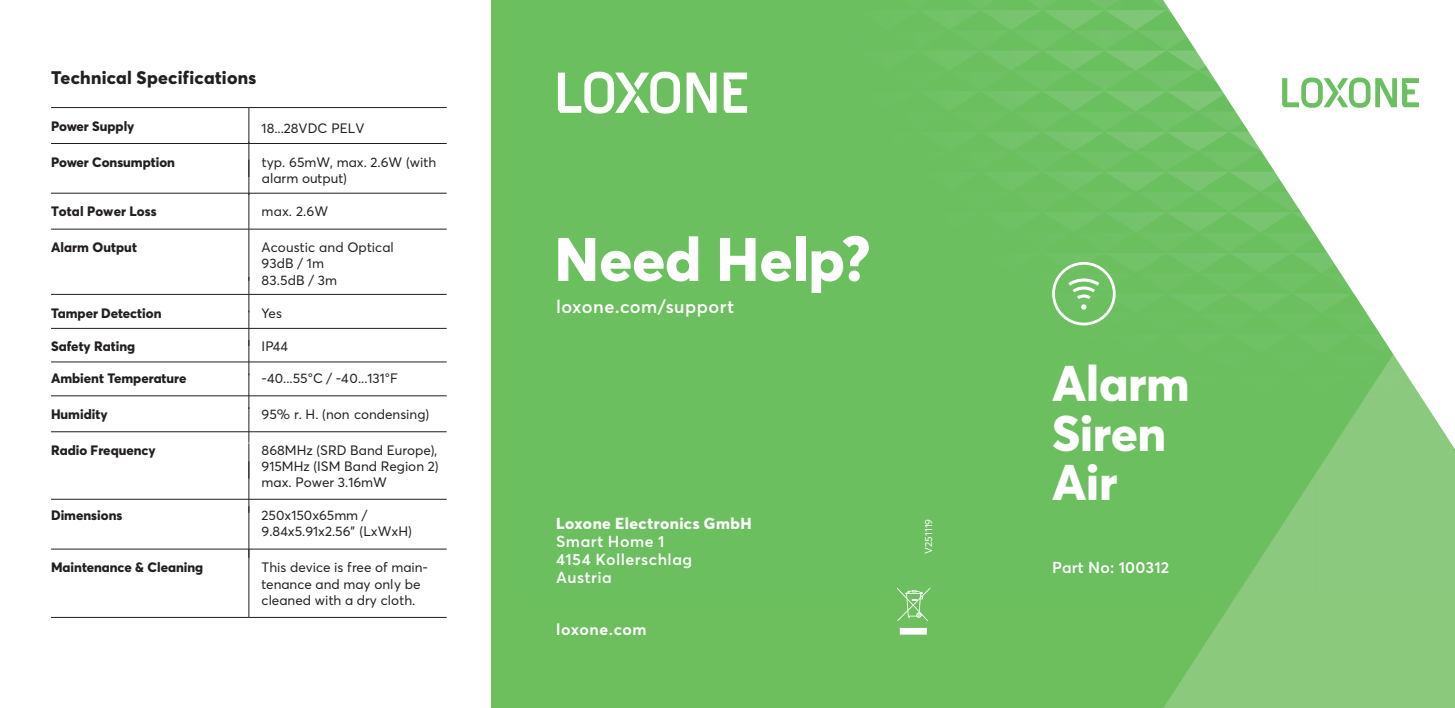
<style>
.page{position:relative;width:1455px;height:708px;background:#fff}
.page>*{position:absolute;margin:0;border:0;box-sizing:border-box;transform-origin:0 0}
.t1{font:800 60.75px "Averta";letter-spacing:-.005em;color:#fff}
.t2{font:800 49.5px/49.5px "Averta";letter-spacing:-.01em;color:#fff}
.t3{font:800 18px "Averta";letter-spacing:.015em;color:#231f20}
.t4{font:600 18px "Averta";letter-spacing:.025em;color:#fff}
.t5{font:600 15.75px/18px "Averta";letter-spacing:.03em;color:#fff}
.t6{font:800 15.75px "Averta";letter-spacing:.03em;color:#fff}
.t7{font:600 15.75px "Averta";letter-spacing:.01em;color:#fff}
.t8{font:700 15.75px "Averta";letter-spacing:.035em;color:#fff}
.t9{font:13.5px/16.2px "Averta";color:#231f20}
.t10{font:800 13.5px "Averta";color:#231f20}
.t11{font:10.12px "Averta";letter-spacing:.01em;color:#fff}
</style>
<div class="page">
<hr style="left:248px;top:142px;width:1px;height:35px;background:#231f20">
<hr style="left:51px;top:107px;width:198px;height:1px;background:#231f20">
<hr style="left:249px;top:107px;width:197px;height:1px;background:#231f20">
<hr style="left:248px;top:108px;width:1px;height:35px;background:#231f20">
<hr style="left:51px;top:143px;width:198px;height:1px;background:#231f20">
<hr style="left:249px;top:143px;width:197px;height:1px;background:#231f20">
<hr style="left:248px;top:229px;width:1px;height:52px;background:#231f20">
<hr style="left:51px;top:328px;width:198px;height:1px;background:#231f20">
<hr style="left:249px;top:328px;width:197px;height:1px;background:#231f20">
<hr style="left:248px;top:311px;width:1px;height:35px;background:#231f20">
<hr style="left:51px;top:395px;width:198px;height:1px;background:#231f20">
<hr style="left:249px;top:395px;width:197px;height:1px;background:#231f20">
<hr style="left:248px;top:374px;width:1px;height:35px;background:#231f20">
<hr style="left:51px;top:431px;width:198px;height:1px;background:#231f20">
<hr style="left:249px;top:431px;width:197px;height:1px;background:#231f20">
<hr style="left:248px;top:407px;width:1px;height:36px;background:#231f20">
<hr style="left:51px;top:549px;width:198px;height:1px;background:#231f20">
<hr style="left:249px;top:549px;width:197px;height:1px;background:#231f20">
<hr style="left:248px;top:549px;width:1px;height:68px;background:#231f20">
<hr style="left:51px;top:617px;width:198px;height:1px;background:#231f20">
<hr style="left:249px;top:617px;width:197px;height:1px;background:#231f20">
<hr style="left:51px;top:193px;width:198px;height:1px;background:#231f20">
<hr style="left:249px;top:193px;width:197px;height:1px;background:#231f20">
<hr style="left:248px;top:193px;width:1px;height:36px;background:#231f20">
<hr style="left:51px;top:294px;width:198px;height:1px;background:#231f20">
<hr style="left:249px;top:294px;width:197px;height:1px;background:#231f20">
<hr style="left:51px;top:362px;width:198px;height:1px;background:#231f20">
<hr style="left:249px;top:362px;width:197px;height:1px;background:#231f20">
<hr style="left:248px;top:461px;width:1px;height:52px;background:#231f20">
<hr style="left:248px;top:506px;width:1px;height:52px;background:#231f20">
<hr style="left:248px;top:160px;width:1px;height:35px;background:#231f20">
<hr style="left:51px;top:229px;width:198px;height:1px;background:#231f20">
<hr style="left:249px;top:229px;width:197px;height:1px;background:#231f20">
<hr style="left:248px;top:340px;width:1px;height:35px;background:#231f20">
<hr style="left:51px;top:499px;width:198px;height:1px;background:#231f20">
<hr style="left:249px;top:499px;width:197px;height:1px;background:#231f20">
<hr style="left:248px;top:443px;width:1px;height:36px;background:#231f20">
<hr style="left:248px;top:277px;width:1px;height:35px;background:#231f20">
<div style="left:493px;top:0;width:961px;height:708px;background:#6dbf5d"></div>
<img style="left:557px;top:0;width:605px;height:297px">
<svg style="left:1164px;top:595px;width:290px;height:113px;background:#87c878"></svg>
<div style="left:1394px;top:481px;width:60px;height:114px;background:#8ac97e"></div>
<div style="left:1315px;top:481px;width:79px;height:114px;background:#8ac97e"></div>
<img style="left:1237px;top:481px;width:78px;height:114px">
<svg style="left:1162px;top:0;width:292px;height:481px"></svg>
<svg style="left:897px;top:587px;width:33px;height:48px"></svg>
<svg style="left:1281px;top:78px;width:137px;height:30px"></svg>
<svg style="left:558px;top:72px;width:189px;height:42px"></svg>
<svg style="left:1068px;top:278px;width:31px;height:32px"></svg>
<div style="left:1052px;top:262px;width:63px;height:63px;border:3px solid #fff;border-radius:50%"></div>
<h3 class="t3" style="left:51px;top:66px;width:207px">Technical Specifications</h3>
<p class="t10" style="left:51px;top:117px;width:85px">Power Supply</p>
<p class="t9" style="left:262px;top:120px;width:104px">18...28VDC PELV</p>
<p class="t10" style="left:51px;top:153px;width:125px">Power Consumption</p>
<p class="t9" style="left:262px;top:153px;width:176px">typ. 65mW, max. 2.6W (with alarm output)</p>
<p class="t10" style="left:51px;top:203px;width:107px">Total Power Loss</p>
<p class="t9" style="left:262px;top:203px;width:68px">max. 2.6W</p>
<p class="t10" style="left:51px;top:239px;width:87px">Alarm Output</p>
<p class="t9" style="left:262px;top:239px;width:134px">Acoustic and Optical<br>93dB / 1m<br>83.5dB / 3m</p>
<p class="t10" style="left:51px;top:304px;width:112px">Tamper Detection</p>
<p class="t9" style="left:262px;top:304px;width:22px">Yes</p>
<p class="t10" style="left:51px;top:338px;width:86px">Safety Rating</p>
<p class="t9" style="left:262px;top:338px;width:28px">IP44</p>
<p class="t10" style="left:51px;top:370px;width:137px">Ambient Temperature</p>
<p class="t9" style="left:262px;top:370px;width:138px">-40...55°C / -40...131°F</p>
<p class="t10" style="left:51px;top:406px;width:58px">Humidity</p>
<p class="t9" style="left:262px;top:406px;width:169px">95% r. H. (non condensing)</p>
<p class="t10" style="left:51px;top:441px;width:106px">Radio Frequency</p>
<p class="t9" style="left:262px;top:441px;width:178px;text-align:justify">868MHz (SRD Band Europe), 915MHz (ISM Band Region 2) max. Power 3.16mW</p>
<p class="t10" style="left:51px;top:507px;width:73px">Dimensions</p>
<p class="t9" style="left:262px;top:507px;width:152px">250x150x65mm /<br>9.84x5.91x2.56” (LxWxH)</p>
<p class="t10" style="left:51px;top:559px;width:154px">Maintenance &amp; Cleaning</p>
<p class="t9" style="left:262px;top:559px;width:168px">This device is free of main&shy;tenance and may only be cleaned with a dry cloth.</p>
<h1 class="t1" style="left:554px;top:221px;width:317px">Need Help?</h1>
<h3 class="t4" style="left:556px;top:294px;width:179px">loxone.com/support</h3>
<p class="t6" style="left:556px;top:513px;width:197px">Loxone Electronics GmbH</p>
<p class="t5" style="left:556px;top:531px;width:137px">Smart Home 1<br>4154 Kollerschlag<br>Austria</p>
<p class="t8" style="left:556px;top:619px;width:92px">loxone.com</p>
<p class="t11" style="left:921px;top:554px;width:37px;rotate:-90deg">V251119</p>
<h2 class="t2" style="left:1052px;top:357px;width:139px">Alarm<br>Siren<br>Air</h2>
<p class="t7" style="left:1052px;top:556px;width:119px">Part No: 100312</p>
</div>
